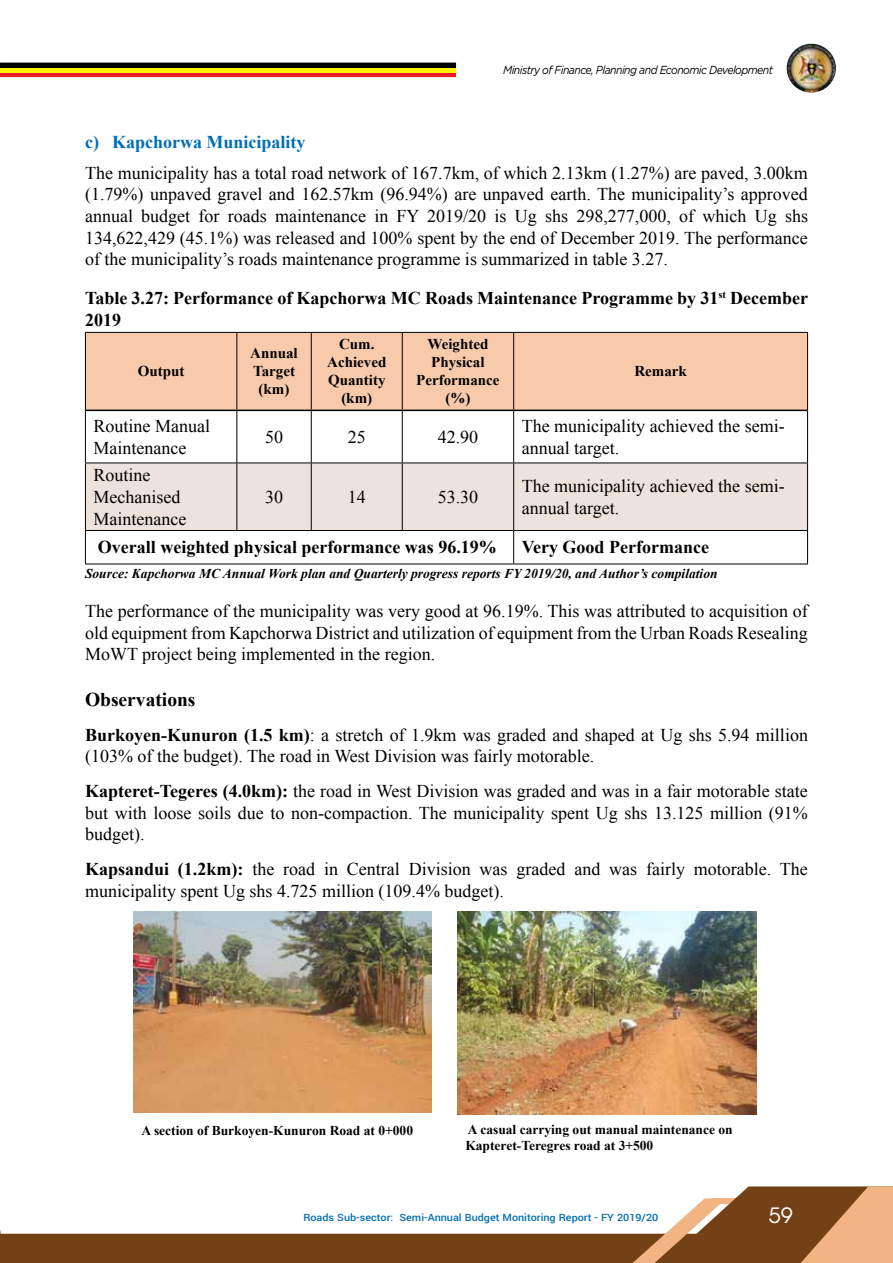
<style>
.page{position:relative;width:893px;height:1263px;background:#fff}
.page>*{position:absolute;margin:0;border:0;box-sizing:border-box;transform-origin:0 0}
.t1{font:21px "ITC Avant Garde Std";color:#fff}
.t2{font:700 19.5px "Times New Roman";color:#000}
.t3{font:18px/21.6px "Times New Roman";color:#000}
.t4{font:700 18px/21.6px "Times New Roman";color:#000}
.t5{font:700 18px "Times New Roman";color:#006eb7}
.t6{font:700 15px/18px "Times New Roman";color:#000;text-align:center}
.t7{font:700 13.5px/16.2px "Times New Roman";color:#000}
.t8{font:italic 700 13.5px "Times New Roman";color:#000}
.t9{font:italic 11.7px "Gotham";letter-spacing:-.05em;color:#000;scale:.9 1}
.t10{font:500 11.1px "Yantramanav";color:#006eb7;scale:1.08 1}
.s1{font-weight:700}
</style>
<div class="page">
<svg style="left:0;top:1186px;width:801px;height:77px"></svg>
<svg style="left:633px;top:1198px;width:93px;height:65px"></svg>
<svg style="left:1px;top:63px;width:455px;height:14px;background:#9e5e0a"></svg>
<svg style="left:801px;top:1186px;width:92px;height:77px;background:#c48a5c"></svg>
<img style="left:787px;top:44px;width:48px;height:48px">
<div style="left:784px;top:41px;width:54px;height:54px;border:2px solid #fff;border-radius:50%"></div>
<svg style="left:0;top:63px;width:1px;height:14px"></svg>
<div style="left:86px;top:333px;width:721px;height:77px;background:#f7caac"></div>
<div style="left:86px;top:464px;width:721px;height:66px;background:#ece3dc"></div>
<hr style="left:85px;top:332px;width:152px;height:1px;background:#000">
<hr style="left:85px;top:333px;width:1px;height:77px;background:#000">
<hr style="left:237px;top:332px;width:74px;height:1px;background:#000">
<hr style="left:236px;top:333px;width:1px;height:77px;background:#000">
<hr style="left:311px;top:332px;width:91px;height:1px;background:#000">
<hr style="left:311px;top:333px;width:1px;height:77px;background:#000">
<hr style="left:402px;top:332px;width:112px;height:1px;background:#000">
<hr style="left:402px;top:333px;width:1px;height:77px;background:#000">
<hr style="left:514px;top:332px;width:294px;height:1px;background:#000">
<hr style="left:513px;top:333px;width:1px;height:77px;background:#000">
<hr style="left:807px;top:333px;width:1px;height:77px;background:#000">
<hr style="left:85px;top:410px;width:1px;height:53px;background:#000">
<hr style="left:236px;top:411px;width:1px;height:52px;background:#000">
<hr style="left:311px;top:411px;width:1px;height:52px;background:#000">
<hr style="left:402px;top:411px;width:1px;height:52px;background:#000">
<hr style="left:513px;top:411px;width:1px;height:52px;background:#000">
<hr style="left:807px;top:410px;width:1px;height:53px;background:#000">
<hr style="left:85px;top:531px;width:1px;height:33px;background:#000">
<hr style="left:513px;top:531px;width:1px;height:33px;background:#000">
<hr style="left:807px;top:531px;width:1px;height:33px;background:#000">
<hr style="left:85px;top:564px;width:152px;height:1px;background:#000">
<hr style="left:237px;top:564px;width:74px;height:1px;background:#000">
<hr style="left:311px;top:564px;width:91px;height:1px;background:#000">
<hr style="left:402px;top:564px;width:112px;height:1px;background:#000">
<hr style="left:514px;top:564px;width:294px;height:1px;background:#000">
<hr style="left:86px;top:410px;width:151px;height:1px;background:#000">
<hr style="left:237px;top:410px;width:74px;height:1px;background:#000">
<hr style="left:311px;top:410px;width:91px;height:1px;background:#000">
<hr style="left:402px;top:410px;width:112px;height:1px;background:#000">
<hr style="left:514px;top:410px;width:293px;height:1px;background:#000">
<hr style="left:85px;top:463px;width:152px;height:1px;background:#000">
<hr style="left:85px;top:463px;width:1px;height:67px;background:#000">
<hr style="left:85px;top:530px;width:152px;height:1px;background:#000">
<hr style="left:237px;top:463px;width:74px;height:1px;background:#000">
<hr style="left:236px;top:463px;width:1px;height:67px;background:#000">
<hr style="left:237px;top:530px;width:74px;height:1px;background:#000">
<hr style="left:311px;top:463px;width:91px;height:1px;background:#000">
<hr style="left:311px;top:463px;width:1px;height:67px;background:#000">
<hr style="left:311px;top:530px;width:91px;height:1px;background:#000">
<hr style="left:402px;top:463px;width:112px;height:1px;background:#000">
<hr style="left:402px;top:463px;width:1px;height:67px;background:#000">
<hr style="left:402px;top:530px;width:112px;height:1px;background:#000">
<hr style="left:514px;top:463px;width:294px;height:1px;background:#000">
<hr style="left:513px;top:463px;width:1px;height:67px;background:#000">
<hr style="left:807px;top:463px;width:1px;height:67px;background:#000">
<hr style="left:514px;top:530px;width:294px;height:1px;background:#000">
<img style="left:134px;top:911px;width:297px;height:202px">
<img style="left:457px;top:911px;width:300px;height:203px">
<p class="t9" style="left:503px;top:63px;width:301px">Ministry of Finance, Planning and Economic Development</p>
<p class="t5" style="left:85px;top:130px;width:222px">c) Kapchorwa Municipality</p>
<p class="t3" style="left:85px;top:162px;width:724px;text-align:justify">The municipality has a total road network of 167.7km, of which 2.13km (1.27%) are paved, 3.00km (1.79%) unpaved gravel and 162.57km (96.94%) are unpaved earth. The municipality’s approved annual budget for roads maintenance in FY 2019/20 is Ug shs 298,277,000, of which Ug shs 134,622,429 (45.1%) was released and 100% spent by the end of December 2019. The performance of the municipality’s roads maintenance programme is summarized in table 3.27.</p>
<p class="t4" style="left:85px;top:287px;width:725px">Table 3.27: Performance of Kapchorwa MC Roads Maintenance Programme by 31<sup>st</sup> December<br>2019</p>
<p class="t6" style="left:138px;top:362px;width:48px">Output</p>
<p class="t6" style="left:250px;top:344px;width:49px">Annual<br>Target (km)</p>
<p class="t6" style="left:327px;top:335px;width:61px">Cum.<br>Achieved<br>Quantity (km)</p>
<p class="t6" style="left:416px;top:335px;width:85px">Weighted<br>Physical<br>Performance (%)</p>
<p class="t6" style="left:634px;top:362px;width:54px">Remark</p>
<p class="t3" style="left:94px;top:415px;width:118px">Routine Manual<br>Maintenance</p>
<p class="t3" style="left:265px;top:426px;width:19px">50</p>
<p class="t3" style="left:348px;top:426px;width:19px">25</p>
<p class="t3" style="left:438px;top:426px;width:42px">42.90</p>
<p class="t3" style="left:522px;top:415px;width:264px">The municipality achieved the semi&shy;annual target.</p>
<p class="t3" style="left:93px;top:464px;width:94px">Routine<br>Mechanised<br>Maintenance</p>
<p class="t3" style="left:265px;top:486px;width:19px">30</p>
<p class="t3" style="left:348px;top:486px;width:19px">14</p>
<p class="t3" style="left:438px;top:486px;width:42px">53.30</p>
<p class="t3" style="left:522px;top:475px;width:264px">The municipality achieved the semi&shy;annual target.</p>
<p class="t4" style="left:98px;top:536px;width:400px">Overall weighted physical performance was 96.19%</p>
<p class="t4" style="left:522px;top:536px;width:189px">Very Good Performance</p>
<p class="t8" style="left:85px;top:564px;width:634px">Source: Kapchorwa MC Annual Work plan and Quarterly progress reports FY 2019/20, and Author’s compilation</p>
<p class="t3" style="left:85px;top:600px;width:724px;text-align:justify">The performance of the municipality was very good at 96.19%. This was attributed to acquisition of old equipment from Kapchorwa District and utilization of equipment from the Urban Roads Resealing MoWT project being implemented in the region.</p>
<p class="t2" style="left:85px;top:686px;width:112px">Observations</p>
<p class="t3" style="left:85px;top:723px;width:724px"><span class="s1">Burkoyen-Kunuron (1.5 km)</span>: a stretch of 1.9km was graded and shaped at Ug shs 5.94 million (103% of the budget). The road in West Division was fairly motorable.</p>
<p class="t3" style="left:85px;top:780px;width:724px;text-align:justify"><span class="s1">Kapteret-Tegeres (4.0km):</span> the road in West Division was graded and was in a fair motorable state but with loose soils due to non-compaction. The municipality spent Ug shs 13.125 million (91% budget).</p>
<p class="t3" style="left:85px;top:858px;width:724px"><span class="s1">Kapsandui (1.2km):</span> the road in Central Division was graded and was fairly motorable. The municipality spent Ug shs 4.725 million (109.4% budget).</p>
<p class="t7" style="left:142px;top:1122px;width:273px">A section of Burkoyen-Kunuron Road at 0+000</p>
<p class="t7" style="left:465px;top:1121px;width:269px">A casual carrying out manual maintenance on<br>Kapteret-Teregres road at 3+500</p>
<p class="t10" style="left:303px;top:1210px;width:330px">Roads Sub-sector: Semi-Annual Budget Monitoring Report - FY 2019/20</p>
<p class="t1" style="left:769px;top:1203px;width:26px">59</p>
</div>
